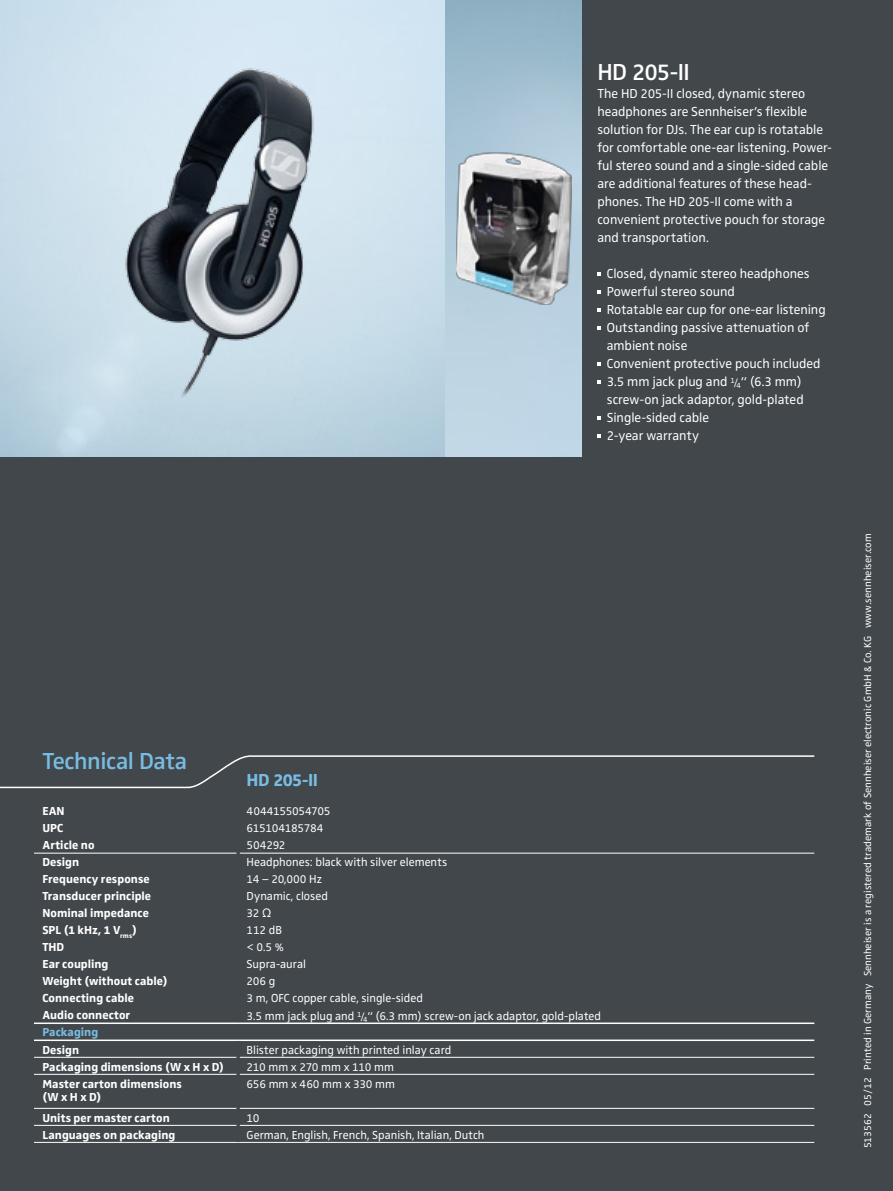
<style>
.page{position:relative;width:893px;height:1191px;background:#41474b}
.page>*{position:absolute;margin:0;border:0;box-sizing:border-box;transform-origin:0 0}
.t1{font:600 24px "Sennheiser";letter-spacing:-.015em;color:#79bce1}
.t2{font:600 24px "Sennheiser";letter-spacing:-.035em;color:#fff}
.t3{font:700 18px "Sennheiser";letter-spacing:-.03em;color:#79bce1}
.t4{font:13.5px/18px "Sennheiser";color:#fff}
.t5{font:12px "Sennheiser";color:#fff}
.t6{font:700 12px/13.5px "Sennheiser";letter-spacing:.005em;color:#fff}
.t7{font:12px "Sennheiser";letter-spacing:-.04em;color:#fff}
.t8{font:12px "Sennheiser";letter-spacing:-.025em;color:#fff}
.t9{font:12px "Sennheiser";letter-spacing:-.035em;color:#fff}
.t10{font:700 12px "Sennheiser";color:#79bce1}
.t11{font:10.5px "Sennheiser";color:#fff}
.s1{font-size:10.5px}
.s2{font-family:"Sennheiser Logo G3"}
</style>
<div class="page">
<img style="left:0;top:0;width:581px;height:456px">
<svg style="left:0;top:755px;width:815px;height:34px"></svg>
<svg style="left:34px;top:853px;width:780px;height:1px"></svg>
<hr style="left:237px;top:785px;width:3px;height:17px;background:#41474b">
<hr style="left:240px;top:852px;width:130px;height:1px;background:#fff">
<hr style="left:370px;top:852px;width:444px;height:1px;background:#fff">
<hr style="left:34px;top:1022px;width:204px;height:2px;background:#fff">
<hr style="left:238px;top:1022px;width:132px;height:2px;background:#fff">
<hr style="left:370px;top:1022px;width:444px;height:2px;background:#fff">
<hr style="left:34px;top:1039px;width:204px;height:2px;background:#fff">
<hr style="left:238px;top:1039px;width:132px;height:2px;background:#fff">
<hr style="left:370px;top:1039px;width:444px;height:2px;background:#fff">
<hr style="left:34px;top:852px;width:203px;height:1px;background:#fff">
<hr style="left:34px;top:1074px;width:203px;height:1px;background:#fff">
<hr style="left:240px;top:1074px;width:130px;height:1px;background:#fff">
<hr style="left:370px;top:1074px;width:444px;height:1px;background:#fff">
<hr style="left:34px;top:1108px;width:203px;height:1px;background:#fff">
<hr style="left:240px;top:1108px;width:130px;height:1px;background:#fff">
<hr style="left:370px;top:1108px;width:444px;height:1px;background:#fff">
<hr style="left:34px;top:1125px;width:203px;height:1px;background:#fff">
<hr style="left:240px;top:1125px;width:130px;height:1px;background:#fff">
<hr style="left:370px;top:1125px;width:444px;height:1px;background:#fff">
<hr style="left:34px;top:1142px;width:204px;height:1px;background:#fff">
<hr style="left:238px;top:1142px;width:132px;height:1px;background:#fff">
<hr style="left:370px;top:1142px;width:444px;height:1px;background:#fff">
<hr style="left:34px;top:1057px;width:203px;height:1px;background:#fff">
<hr style="left:240px;top:1057px;width:130px;height:1px;background:#fff">
<hr style="left:370px;top:1057px;width:444px;height:1px;background:#fff">
<hr style="left:237px;top:853px;width:3px;height:17px;background:#41474b">
<svg style="left:597px;top:272px;width:4px;height:4px"></svg>
<svg style="left:597px;top:290px;width:4px;height:4px"></svg>
<svg style="left:597px;top:308px;width:4px;height:4px"></svg>
<svg style="left:597px;top:326px;width:4px;height:4px"></svg>
<svg style="left:597px;top:362px;width:4px;height:4px"></svg>
<svg style="left:597px;top:380px;width:4px;height:4px"></svg>
<svg style="left:597px;top:416px;width:4px;height:4px"></svg>
<svg style="left:597px;top:434px;width:4px;height:4px"></svg>
<img style="left:46px;top:46px;width:352px;height:383px">
<img style="left:456px;top:153px;width:116px;height:151px">
<h1 class="t2" style="left:597px;top:58px;width:94px">HD 205-II</h1>
<p class="t4" style="left:597px;top:84px;width:236px">The HD 205-II closed, dynamic stereo headphones are Sennheiser’s flexible solution for DJs. The ear cup is rotatable for comfortable one-ear listening. Power&shy;ful stereo sound and a single-sided cable are additional features of these head&shy;phones. The HD 205-II come with a convenient protective pouch for storage and transportation.</p>
<p class="t4" style="left:607px;top:264px;width:220px">Closed, dynamic stereo headphones<br>Powerful stereo sound<br>Rotatable ear cup for one-ear listening<br>Outstanding passive attenuation of ambient noise<br>Convenient protective pouch included<br>3.5 mm jack plug and <sup>1</sup><span class="s1">/</span><sub>4</sub>“ (6.3 mm) screw-on jack adaptor, gold-plated<br>Single-sided cable<br>2-year warranty</p>
<h1 class="t1" style="left:43px;top:747px;width:146px">Technical Data</h1>
<p class="t6" style="left:43px;top:803px;width:24px">EAN</p>
<p class="t8" style="left:247px;top:803px;width:86px">4044155054705</p>
<p class="t6" style="left:43px;top:820px;width:22px">UPC</p>
<p class="t9" style="left:247px;top:820px;width:78px">615104185784</p>
<p class="t6" style="left:43px;top:837px;width:54px">Article no</p>
<p class="t5" style="left:247px;top:838px;width:41px">504292</p>
<p class="t6" style="left:43px;top:854px;width:38px">Design</p>
<p class="t5" style="left:247px;top:855px;width:202px">Headphones: black with silver elements</p>
<p class="t6" style="left:43px;top:871px;width:109px">Frequency response</p>
<p class="t5" style="left:247px;top:872px;width:77px">14 – 20,000 Hz</p>
<p class="t6" style="left:43px;top:888px;width:110px">Transducer principle</p>
<p class="t5" style="left:247px;top:889px;width:83px">Dynamic, closed</p>
<p class="t6" style="left:43px;top:905px;width:108px">Nominal impedance</p>
<p class="t5" style="left:247px;top:906px;width:27px">32 <span class="s2">O</span></p>
<p class="t6" style="left:43px;top:922px;width:96px">SPL (1 kHz, 1 V<sub>rms</sub>)</p>
<p class="t5" style="left:247px;top:923px;width:37px">112 dB</p>
<p class="t6" style="left:43px;top:940px;width:23px">THD</p>
<p class="t5" style="left:247px;top:940px;width:39px">&lt; 0.5 %</p>
<p class="t6" style="left:43px;top:957px;width:67px">Ear coupling</p>
<p class="t5" style="left:247px;top:957px;width:61px">Supra-aural</p>
<p class="t6" style="left:43px;top:974px;width:127px">Weight (without cable)</p>
<p class="t5" style="left:247px;top:974px;width:30px">206 g</p>
<p class="t6" style="left:43px;top:991px;width:93px">Connecting cable</p>
<p class="t5" style="left:247px;top:991px;width:178px">3 m, OFC copper cable, single-sided</p>
<p class="t6" style="left:43px;top:1008px;width:89px">Audio connector</p>
<p class="t5" style="left:247px;top:1008px;width:356px">3.5 mm jack plug and <sup>1</sup><span class="s1">/</span><sub>4</sub>“ (6.3 mm) screw-on jack adaptor, gold-plated</p>
<p class="t10" style="left:43px;top:1024px;width:57px">Packaging</p>
<p class="t6" style="left:43px;top:1042px;width:38px">Design</p>
<p class="t5" style="left:247px;top:1042px;width:206px">Blister packaging with printed inlay card</p>
<p class="t6" style="left:43px;top:1059px;width:183px">Packaging dimensions (W x H x D)</p>
<p class="t7" style="left:247px;top:1059px;width:149px">210 mm x 270 mm x 110 mm</p>
<p class="t6" style="left:43px;top:1076px;width:141px">Master carton dimensions (W x H x D)</p>
<p class="t5" style="left:247px;top:1076px;width:150px">656 mm x 460 mm x 330 mm</p>
<p class="t6" style="left:43px;top:1110px;width:129px">Units per master carton</p>
<p class="t5" style="left:247px;top:1110px;width:15px">10</p>
<p class="t6" style="left:43px;top:1127px;width:134px">Languages on packaging</p>
<p class="t5" style="left:247px;top:1127px;width:239px">German, English, French, Spanish, Italian, Dutch</p>
<h2 class="t3" style="left:247px;top:769px;width:73px">HD 205-II</h2>
<p class="t11" style="left:862px;top:1148px;width:616px;rotate:-90deg">513562 05/12 Printed in Germany Sennheiser is a registered trademark of Sennheiser electronic GmbH &amp; Co. KG www.sennheiser.com</p>
</div>
